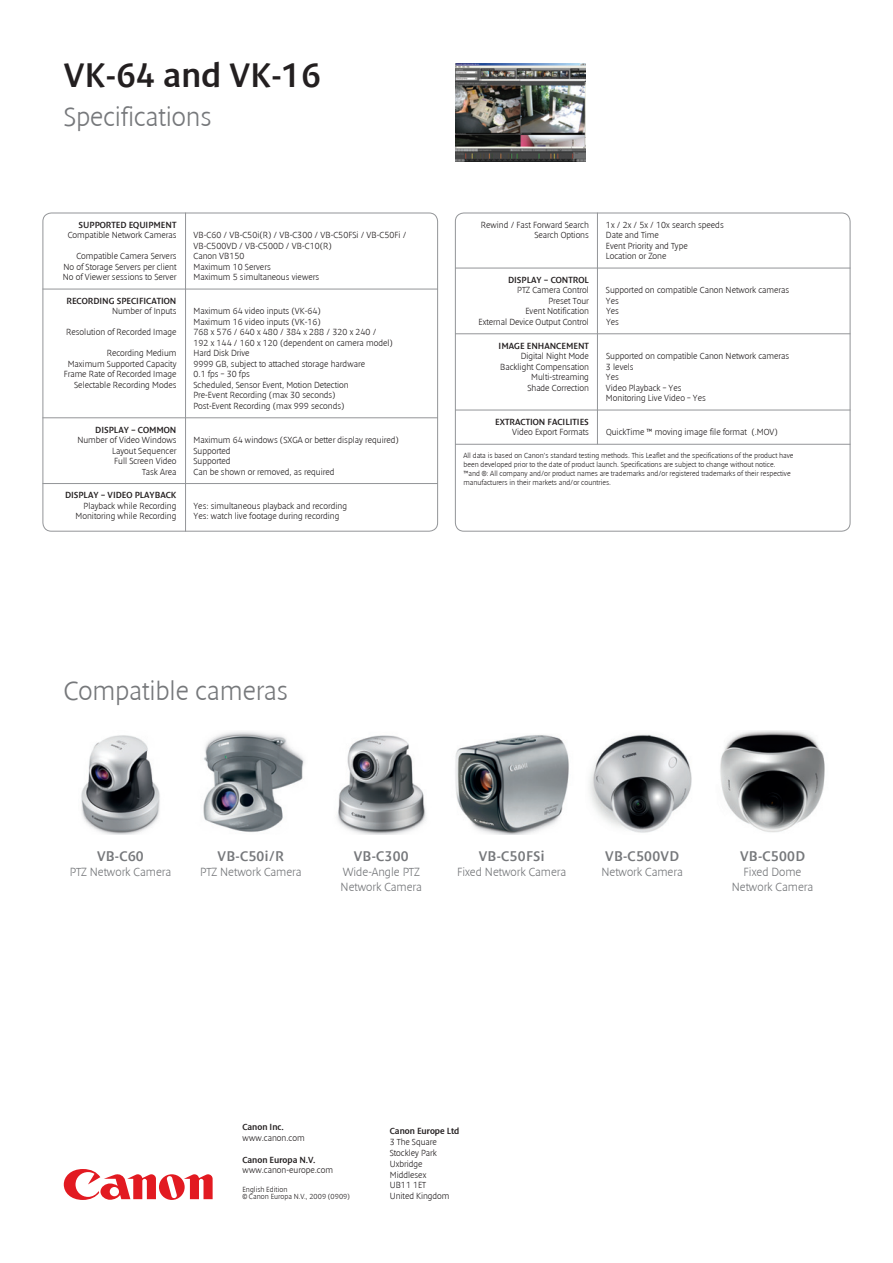
<style>
.page{position:relative;width:893px;height:1263px;background:#fff}
.page>*{position:absolute;margin:0;border:0;box-sizing:border-box;transform-origin:0 0}
.t1{font:34.5px "Denda New";color:#231f20}
.t2{font:300 27px "Denda New";color:#76787b}
.t3{font:14.25px "Denda New";letter-spacing:.015em;color:#76787b}
.t4{font:300 12px/15px "Denda New";color:#76787b}
.t5{font:300 9px/10.5px "Denda New";color:#231f20}
.t6{font:9px "Denda New";color:#231f20}
.t7{font:300 7.5px/9px "Denda New";color:#231f20}
</style>
<div class="page">
<svg style="left:64px;top:1169px;width:149px;height:31px"></svg>
<img style="left:455px;top:64px;width:130px;height:98px">
<img style="left:203px;top:731px;width:102px;height:101px">
<img style="left:81px;top:735px;width:79px;height:100px">
<img style="left:337px;top:735px;width:89px;height:100px">
<img style="left:455px;top:735px;width:114px;height:100px">
<img style="left:720px;top:730px;width:105px;height:102px">
<img style="left:589px;top:734px;width:103px;height:99px">
<div style="left:43px;top:213px;width:395px;height:318px;border:1px solid #939598;border-radius:9px"></div>
<hr style="left:43px;top:289px;width:395px;height:1px;background:#939598">
<hr style="left:43px;top:417px;width:395px;height:1px;background:#939598">
<hr style="left:43px;top:483px;width:395px;height:1px;background:#939598">
<div style="left:455px;top:213px;width:395px;height:318px;border:1px solid #939598;border-radius:9px"></div>
<hr style="left:455px;top:268px;width:395px;height:1px;background:#939598">
<hr style="left:455px;top:333px;width:395px;height:1px;background:#939598">
<hr style="left:455px;top:410px;width:395px;height:1px;background:#939598">
<hr style="left:455px;top:444px;width:395px;height:1px;background:#939598">
<hr style="left:185px;top:213px;width:1px;height:318px;background:#939598">
<hr style="left:597px;top:213px;width:1px;height:231px;background:#939598">
<h1 class="t1" style="left:64px;top:57px;width:258px">VK-64 and VK-16</h1>
<h2 class="t2" style="left:64px;top:102px;width:150px">Specifications</h2>
<p class="t6" style="left:79px;top:220px;width:99px">SUPPORTED EQUIPMENT</p>
<p class="t5" style="left:68px;top:230px;width:110px">Compatible Network Cameras</p>
<p class="t5" style="left:193px;top:230px;width:214px">VB-C60 / VB-C50i(R) / VB-C300 / VB-C50FSi / VB-C50Fi /<br>VB-C500VD / VB-C500D / VB-C10(R)</p>
<p class="t5" style="left:76px;top:251px;width:102px">Compatible Camera Servers</p>
<p class="t5" style="left:193px;top:251px;width:53px">Canon VB150</p>
<p class="t5" style="left:63px;top:262px;width:115px">No of Storage Servers per client</p>
<p class="t5" style="left:194px;top:262px;width:79px">Maximum 10 Servers</p>
<p class="t5" style="left:63px;top:272px;width:115px">No of Viewer sessions to Server</p>
<p class="t5" style="left:194px;top:272px;width:127px">Maximum 5 simultaneous viewers</p>
<p class="t6" style="left:66px;top:296px;width:112px">RECORDING SPECIFICATION</p>
<p class="t5" style="left:112px;top:306px;width:66px">Number of Inputs</p>
<p class="t5" style="left:193px;top:306px;width:129px">Maximum 64 video inputs (VK-64)<br>Maximum 16 video inputs (VK-16)</p>
<p class="t5" style="left:66px;top:327px;width:112px">Resolution of Recorded Image</p>
<p class="t5" style="left:193px;top:327px;width:201px">768 x 576 / 640 x 480 / 384 x 288 / 320 x 240 /<br>192 x 144 / 160 x 120 (dependent on camera model)</p>
<p class="t5" style="left:107px;top:348px;width:71px">Recording Medium</p>
<p class="t5" style="left:193px;top:348px;width:58px">Hard Disk Drive</p>
<p class="t5" style="left:68px;top:359px;width:110px">Maximum Supported Capacity</p>
<p class="t5" style="left:194px;top:359px;width:173px">9999 GB, subject to attached storage hardware</p>
<p class="t5" style="left:64px;top:369px;width:114px">Frame Rate of Recorded Image</p>
<p class="t5" style="left:193px;top:369px;width:58px">0.1 fps – 30 fps</p>
<p class="t5" style="left:74px;top:380px;width:104px">Selectable Recording Modes</p>
<p class="t5" style="left:193px;top:380px;width:157px">Scheduled, Sensor Event, Motion Detection<br>Pre-Event Recording (max 30 seconds)<br>Post-Event Recording (max 999 seconds)</p>
<p class="t6" style="left:95px;top:425px;width:83px">DISPLAY – COMMON</p>
<p class="t5" style="left:77px;top:435px;width:101px">Number of Video Windows</p>
<p class="t5" style="left:194px;top:435px;width:207px">Maximum 64 windows (SXGA or better display required)</p>
<p class="t5" style="left:112px;top:445px;width:66px">Layout Sequencer</p>
<p class="t5" style="left:193px;top:445px;width:39px">Supported</p>
<p class="t5" style="left:114px;top:456px;width:64px">Full Screen Video</p>
<p class="t5" style="left:193px;top:456px;width:39px">Supported</p>
<p class="t5" style="left:142px;top:466px;width:36px">Task Area</p>
<p class="t5" style="left:193px;top:466px;width:142px">Can be shown or removed, as required</p>
<p class="t6" style="left:65px;top:491px;width:113px">DISPLAY – VIDEO PLAYBACK</p>
<p class="t5" style="left:84px;top:501px;width:94px">Playback while Recording</p>
<p class="t5" style="left:193px;top:501px;width:155px">Yes: simultaneous playback and recording</p>
<p class="t5" style="left:76px;top:511px;width:102px">Monitoring while Recording</p>
<p class="t5" style="left:194px;top:511px;width:147px">Yes: watch live footage during recording</p>
<p class="t5" style="left:481px;top:220px;width:110px">Rewind / Fast Forward Search</p>
<p class="t5" style="left:606px;top:220px;width:119px">1x / 2x / 5x / 10x search speeds</p>
<p class="t5" style="left:534px;top:230px;width:56px">Search Options</p>
<p class="t5" style="left:606px;top:230px;width:83px">Date and Time<br>Event Priority and Type<br>Location or Zone</p>
<p class="t6" style="left:508px;top:275px;width:82px">DISPLAY – CONTROL</p>
<p class="t5" style="left:517px;top:285px;width:73px">PTZ Camera Control</p>
<p class="t5" style="left:606px;top:285px;width:185px">Supported on compatible Canon Network cameras</p>
<p class="t5" style="left:548px;top:296px;width:42px">Preset Tour</p>
<p class="t5" style="left:606px;top:296px;width:14px">Yes</p>
<p class="t5" style="left:525px;top:306px;width:65px">Event Notification</p>
<p class="t5" style="left:606px;top:306px;width:14px">Yes</p>
<p class="t5" style="left:479px;top:317px;width:112px">External Device Output Control</p>
<p class="t5" style="left:606px;top:317px;width:14px">Yes</p>
<p class="t6" style="left:499px;top:341px;width:92px">IMAGE ENHANCEMENT</p>
<p class="t5" style="left:521px;top:351px;width:70px">Digital Night Mode</p>
<p class="t5" style="left:606px;top:351px;width:185px">Supported on compatible Canon Network cameras</p>
<p class="t5" style="left:500px;top:361px;width:90px">Backlight Compensation</p>
<p class="t5" style="left:606px;top:361px;width:29px">3 levels</p>
<p class="t5" style="left:531px;top:372px;width:59px">Multi-streaming</p>
<p class="t5" style="left:606px;top:372px;width:14px">Yes</p>
<p class="t5" style="left:527px;top:382px;width:63px">Shade Correction</p>
<p class="t5" style="left:606px;top:382px;width:101px">Video Playback – Yes<br>Monitoring Live Video – Yes</p>
<p class="t6" style="left:495px;top:417px;width:95px">EXTRACTION FACILITIES</p>
<p class="t5" style="left:512px;top:427px;width:78px">Video Export Formats</p>
<p class="t5" style="left:606px;top:427px;width:173px">QuickTime ™ moving image file format (.MOV)</p>
<p class="t7" style="left:463px;top:451px;width:332px">All data is based on Canon’s standard testing methods. This Leaflet and the specifications of the product have been developed prior to the date of product launch. Specifications are subject to change without notice. ™and ®: All company and/or product names are trademarks and/or registered trademarks of their respective manufacturers in their markets and/or countries.</p>
<h2 class="t2" style="left:64px;top:677px;width:226px">Compatible cameras</h2>
<h3 class="t3" style="left:97px;top:848px;width:48px">VB-C60</h3>
<h3 class="t4" style="left:70px;top:864px;width:103px">PTZ Network Camera</h3>
<h3 class="t3" style="left:218px;top:848px;width:68px">VB-C50i/R</h3>
<h3 class="t4" style="left:200px;top:864px;width:103px">PTZ Network Camera</h3>
<h3 class="t3" style="left:354px;top:848px;width:57px">VB-C300</h3>
<h3 class="t4" style="left:341px;top:864px;width:83px">Wide-Angle PTZ<br>Network Camera</h3>
<h3 class="t3" style="left:479px;top:848px;width:67px">VB-C50FSi</h3>
<h3 class="t4" style="left:457px;top:864px;width:111px">Fixed Network Camera</h3>
<h3 class="t3" style="left:605px;top:848px;width:75px">VB-C500VD</h3>
<h3 class="t4" style="left:601px;top:864px;width:83px">Network Camera</h3>
<h3 class="t3" style="left:740px;top:848px;width:66px">VB-C500D</h3>
<h3 class="t4" style="left:732px;top:864px;width:83px;text-align:center">Fixed Dome<br>Network Camera</h3>
<p class="t6" style="left:242px;top:1122px;width:43px">Canon Inc.</p>
<p class="t5" style="left:242px;top:1133px;width:64px">www.canon.com</p>
<p class="t6" style="left:242px;top:1155px;width:75px">Canon Europa N.V.</p>
<p class="t5" style="left:242px;top:1165px;width:92px">www.canon-europe.com</p>
<p class="t7" style="left:242px;top:1185px;width:109px;line-height:7.5px">English Edition<br>© Canon Europa N.V., 2009 (0909)</p>
<p class="t6" style="left:390px;top:1126px;width:71px">Canon Europe Ltd</p>
<p class="t5" style="left:390px;top:1137px;width:61px">3 The Square<br>Stockley Park<br>Uxbridge<br>Middlesex<br>UB11 1ET<br>United Kingdom</p>
</div>
